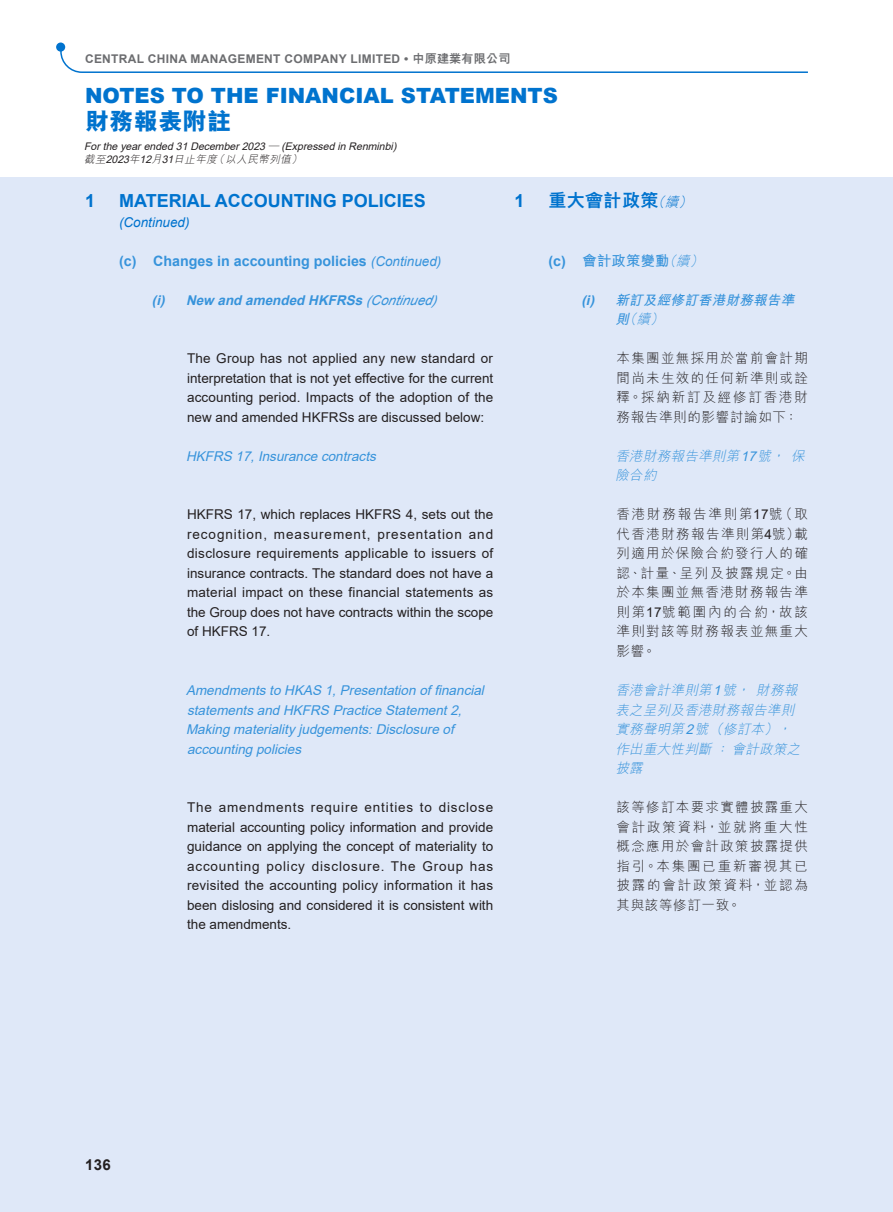
<style>
.page{position:relative;width:893px;height:1212px;background:#fff}
.page>*{position:absolute;margin:0;border:0;box-sizing:border-box;transform-origin:0 0}
.t1{font:800 24px "M Hei HK";letter-spacing:.02em;color:#0073ce}
.t2{font:900 21px "Arial";color:#0073ce}
.t3{font:700 18px "Arial";color:#0073ce}
.t4{font:800 18px "M Hei HK";letter-spacing:.02em;color:#0073ce}
.t5{font:700 15px "Arial";color:#231f20}
.t6{font:700 14.25px "Arial";color:#3793db}
.t7{font:700 14.25px "M Hei HK";letter-spacing:.02em;color:#3793db}
.t8{font:13.5px/19.5px "Arial";color:#231f20;text-align:justify}
.t9{font:300 13.5px/19.5px "M Hei HK";letter-spacing:.1em;color:#231f20;text-align:justify}
.t10{font:italic 13.5px/19.5px "Arial";color:#3793db}
.t11{font:italic 300 13.5px/19.5px "M Hei HK";color:#3793db}
.t12{font:italic 700 13.5px "Arial";color:#3793db}
.t13{font:italic 700 13.5px/19.5px "M Hei HK";color:#3793db}
.t14{font:italic 13.5px "Arial";color:#0073ce}
.t15{font:700 12px "Arial";letter-spacing:.025em;color:#6c6d70}
.t16{font:italic 10.5px "Arial";color:#231f20}
.t17{font:italic 300 10.5px "M Hei HK";color:#231f20}
.s1{font-family:"M Hei HK";font-weight:800}
.s2{font-family:"M Hei HK";font-weight:300}
.s3{font-family:"Arial";font-weight:400}
.s4{font-weight:400;font-style:italic;font-size:13.5px}
.s5{font-weight:400}
.s6{font-weight:300;font-style:italic;font-size:13.5px}
.s7{font-family:"Arial"}
.s8{font-weight:300}
</style>
<div class="page">
<div style="left:0;top:178px;width:893px;height:1034px;background:#dfe8f8"></div>
<svg style="left:60px;top:47px;width:748px;height:26px"></svg>
<div style="left:56px;top:43px;width:9px;height:9px;background:#0073ce;border-radius:50%"></div>
<p class="t15" style="left:85px;top:50px;width:427px">CENTRAL CHINA MANAGEMENT COMPANY LIMITED • <span class="s1">中原建業有限公司</span></p>
<h2 class="t2" style="left:85px;top:80px;width:474px">NOTES TO THE FINANCIAL STATEMENTS</h2>
<h1 class="t1" style="left:85px;top:110px;width:148px">財務報表附註</h1>
<p class="t16" style="left:84px;top:139px;width:317px">Forthe yearended 31 December2023 <span class="s2">—</span> (Expressed in Renminbi)</p>
<p class="t17" style="left:84px;top:154px;width:222px">截至<span class="s3">2023</span>年<span class="s3">12</span>月<span class="s3">31</span>日止年度（以人民幣列值）</p>
<h3 class="t3" style="left:85px;top:188px;width:12px">1</h3>
<h3 class="t3" style="left:119px;top:188px;width:308px">MATERIAL ACCOUNTING POLICIES</h3>
<p class="t14" style="left:119px;top:213px;width:72px">(Continued)</p>
<p class="t6" style="left:119px;top:251px;width:324px">(c) Changes in accounting policies <span class="s4">(Continued)</span></p>
<p class="t12" style="left:152px;top:291px;width:286px">(i) New and amended HKFRSs<span class="s5">(Continued)</span></p>
<p class="t8" style="left:187px;top:349px;width:308px">The Group has not applied any new standard or interpretation that is not yet effective for the current accounting period. Impacts of the adoption of the new and amended HKFRSs are discussed below:</p>
<p class="t10" style="left:186px;top:446px;width:195px">HKFRS 17,Insurance contracts</p>
<p class="t8" style="left:187px;top:505px;width:308px">HKFRS 17, which replaces HKFRS 4, sets out the recognition, measurement, presentation and disclosure requirements applicable to issuers of insurance contracts. The standard does not have a material impact on these financial statements as the Group does not have contracts within the scope of HKFRS 17.</p>
<p class="t10" style="left:186px;top:680px;width:303px">Amendmentsto HKAS 1,Presentation offinancial statementsand HKFRS Practice Statement2, Making materialityjudgements:Disclosure of accounting policies</p>
<p class="t8" style="left:187px;top:797px;width:308px">The amendments require entities to disclose material accounting policy information and provide guidance on applying the concept of materiality to accounting policy disclosure. The Group has revisited the accounting policy information it has been dislosing and considered it is consistent with the amendments.</p>
<h3 class="t3" style="left:514px;top:188px;width:12px">1</h3>
<h3 class="t4" style="left:549px;top:192px;width:148px">重大會計政策<span class="s6">（續）</span></h3>
<p class="t7" style="left:549px;top:250px;width:159px"><span class="s7">(c)</span> 會計政策變動<span class="s6">（續）</span></p>
<p class="t13" style="left:615px;top:289px;width:184px;text-indent:-34px"><span class="s7">(i)</span> 新訂及經修訂香港財務報告準則<span class="s8">（續）</span></p>
<p class="t9" style="left:617px;top:349px;width:193px">本集團並無採用於當前會計期間尚未生效的任何新準則或詮釋。採納新訂及經修訂香港財務報告準則的影響討論如下：</p>
<p class="t11" style="left:615px;top:446px;width:194px">香港財務報告準則第<span class="s3">17</span>號，保險合約</p>
<p class="t9" style="left:617px;top:505px;width:193px">香港財務報告準則第<span class="s3">17</span>號（取代香港財務報告準則第<span class="s3">4</span>號）載列適用於保險合約發行人的確認、計量、呈列及披露規定。由於本集團並無香港財務報告準則第<span class="s3">17</span>號範圍內的合約，故該準則對該等財務報表並無重大影響。</p>
<p class="t11" style="left:615px;top:680px;width:189px">香港會計準則第<span class="s3">1</span>號，財務報表之呈列及香港財務報告準則實務聲明第<span class="s3">2</span>號（修訂本），作出重大性判斷：會計政策之披露</p>
<p class="t9" style="left:617px;top:797px;width:193px">該等修訂本要求實體披露重大會計政策資料，並就將重大性概念應用於會計政策披露提供指引。本集團已重新審視其已披露的會計政策資料，並認為其與該等修訂一致。</p>
<p class="t5" style="left:85px;top:1154px;width:27px">136</p>
</div>
